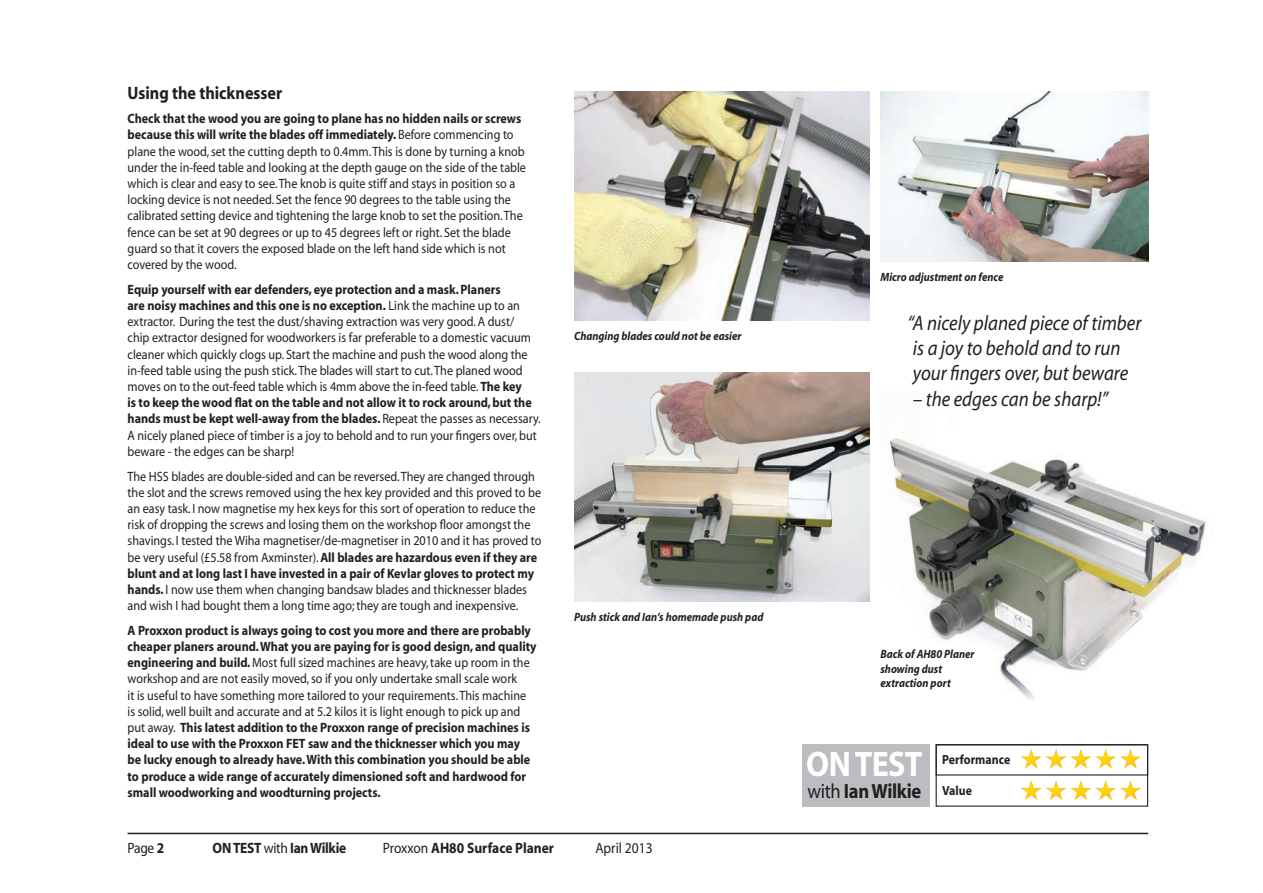
<style>
.page{position:relative;width:1263px;height:893px;background:#fff}
.page>*{position:absolute;margin:0;border:0;box-sizing:border-box;transform-origin:0 0}
.t1{font:700 35.7px "Myriad";letter-spacing:-.02em;color:#fff;scale:.9 1}
.t2{font:italic 21px/25.2px "Myriad";color:#231f20;scale:.9 1}
.t3{font:700 20.55px "Myriad";letter-spacing:-.02em;color:#231f20;scale:.9 1}
.t4{font:700 18px "Myriad";color:#231f20;scale:.9 1}
.t5{font:700 15px "Myriad";color:#231f20;scale:.9 1}
.t6{font:700 15px "Myriad";letter-spacing:-.02em;color:#231f20;scale:.9 1}
.t7{font:15px "Myriad";color:#231f20;scale:.9 1}
.t8{font:13.5px/16.2px "Myriad";color:#231f20;scale:.9 1}
.t9{font:700 13.5px/16.2px "Myriad";color:#231f20;scale:.9 1}
.t10{font:700 13.2px "Myriad";color:#231f20;scale:.9 1}
.t11{font:italic 700 12px/14.4px "Myriad";color:#231f20;scale:.9 1}
.s1{font-weight:700}
.s2{font-weight:400}
</style>
<div class="page">
<img style="left:880px;top:92px;width:268px;height:169px">
<img style="left:890px;top:437px;width:316px;height:262px">
<img style="left:574px;top:372px;width:295px;height:229px">
<img style="left:574px;top:92px;width:295px;height:229px">
<hr style="left:128px;top:833px;width:1020px;height:1px;background:#231f20">
<div style="left:936px;top:744px;width:212px;height:31px;border:1px solid #231f20"></div>
<svg style="left:1021px;top:749px;width:120px;height:20px"></svg>
<svg style="left:1021px;top:780px;width:120px;height:20px"></svg>
<div style="left:802px;top:744px;width:127px;height:63px;background:#bcbdc0"></div>
<h3 class="t4" style="left:128px;top:83px;width:173px">Using the thicknesser</h3>
<p class="t8" style="left:128px;top:111px;width:444px"><span class="s1">Check that the wood you are going to plane has no hidden nails or screws because this will write the blades off immediately.</span> Before commencing to plane the wood, set the cutting depth to 0.4mm. This is done by turning a knob under the in-feed table and looking at the depth gauge on the side of the table which is clear and easy to see. The knob is quite stiff and stays in position so a locking device is not needed. Set the fence 90 degrees to the table using the calibrated setting device and tightening the large knob to set the position. The fence can be set at 90 degrees or up to 45 degrees left or right. Set the blade guard so that it covers the exposed blade on the left hand side which is not covered by the wood.</p>
<p class="t8" style="left:128px;top:282px;width:460px"><span class="s1">Equip yourself with ear defenders, eye protection and a mask. Planers<br>are noisy machines and this one is no exception.</span> Link the machine up to an extractor. During the test the dust/shaving extraction was very good. A dust/<br>chip extractor designed for woodworkers is far preferable to a domestic vacuum cleaner which quickly clogs up. Start the machine and push the wood along the in-feed table using the push stick. The blades will start to cut. The planed wood moves on to the out-feed table which is 4mm above the in-feed table. <span class="s1">The key<br>is to keep the wood flat on the table and not allow it to rock around, but the hands must be kept well-away from the blades.</span> Repeat the passes as necessary.<br>A nicely planed piece of timber is a joy to behold and to run your fingers over, but beware - the edges can be sharp!</p>
<p class="t8" style="left:128px;top:468px;width:461px">The HSS blades are double-sided and can be reversed. They are changed through the slot and the screws removed using the hex key provided and this proved to be an easy task. I now magnetise my hex keys for this sort of operation to reduce the risk of dropping the screws and losing them on the workshop floor amongst the shavings. I tested the Wiha magnetiser/de-magnetiser in 2010 and it has proved to be very useful (£5.58 from Axminster). <span class="s1">All blades are hazardous even if they are blunt and at long last I have invested in a pair of Kevlar gloves to protect my hands.</span> I now use them when changing bandsaw blades and thicknesser blades and wish I had bought them a long time ago; they are tough and inexpensive.</p>
<p class="t9" style="left:128px;top:623px;width:456px">A Proxxon product is always going to cost you more and there are probably cheaper planers around. What you are paying for is good design, and quality engineering and build. <span class="s2">Most full sized machines are heavy, take up room in the workshop and are not easily moved, so if you only undertake small scale work<br>it is useful to have something more tailored to your requirements. This machine is solid, well built and accurate and at 5.2 kilos it is light enough to pick up and put away.</span> This latest addition to the Proxxon range of precision machines is ideal to use with the Proxxon FET saw and the thicknesser which you may be lucky enough to already have. With this combination you should be able to produce a wide range of accurately dimensioned soft and hardwood for small woodworking and woodturning projects.</p>
<p class="t11" style="left:574px;top:329px;width:187px">Changing blades could not be easier</p>
<p class="t11" style="left:574px;top:610px;width:212px">Push stick and Ian’s homemade push pad</p>
<p class="t7" style="left:128px;top:841px;width:42px">Page <span class="s1">2</span></p>
<p class="t6" style="left:213px;top:840px;width:150px">ON TEST <span class="s2">with</span> Ian Wilkie</p>
<p class="t5" style="left:383px;top:840px;width:192px"><span class="s2">Proxxon</span> AH80 Surface Planer</p>
<p class="t7" style="left:595px;top:841px;width:65px">April 2013</p>
<p class="t11" style="left:880px;top:270px;width:138px">Micro adjustment on fence</p>
<h2 class="t2" style="left:907px;top:311px;width:262px">“A nicely planed piece of timber is a joy to behold and to run your fingers over, but beware</h2>
<h2 class="t2" style="left:913px;top:387px;width:219px">– the edges can be sharp!”</h2>
<p class="t11" style="left:880px;top:647px;width:106px">Back of AH80 Planer showing dust extraction port</p>
<h1 class="t1" style="left:806px;top:746px;width:131px">ON TEST</h1>
<h3 class="t3" style="left:808px;top:781px;width:128px"><span class="s2">with</span> Ian Wilkie</h3>
<p class="t10" style="left:942px;top:752px;width:77px">Performance</p>
<p class="t10" style="left:942px;top:784px;width:35px">Value</p>
</div>
